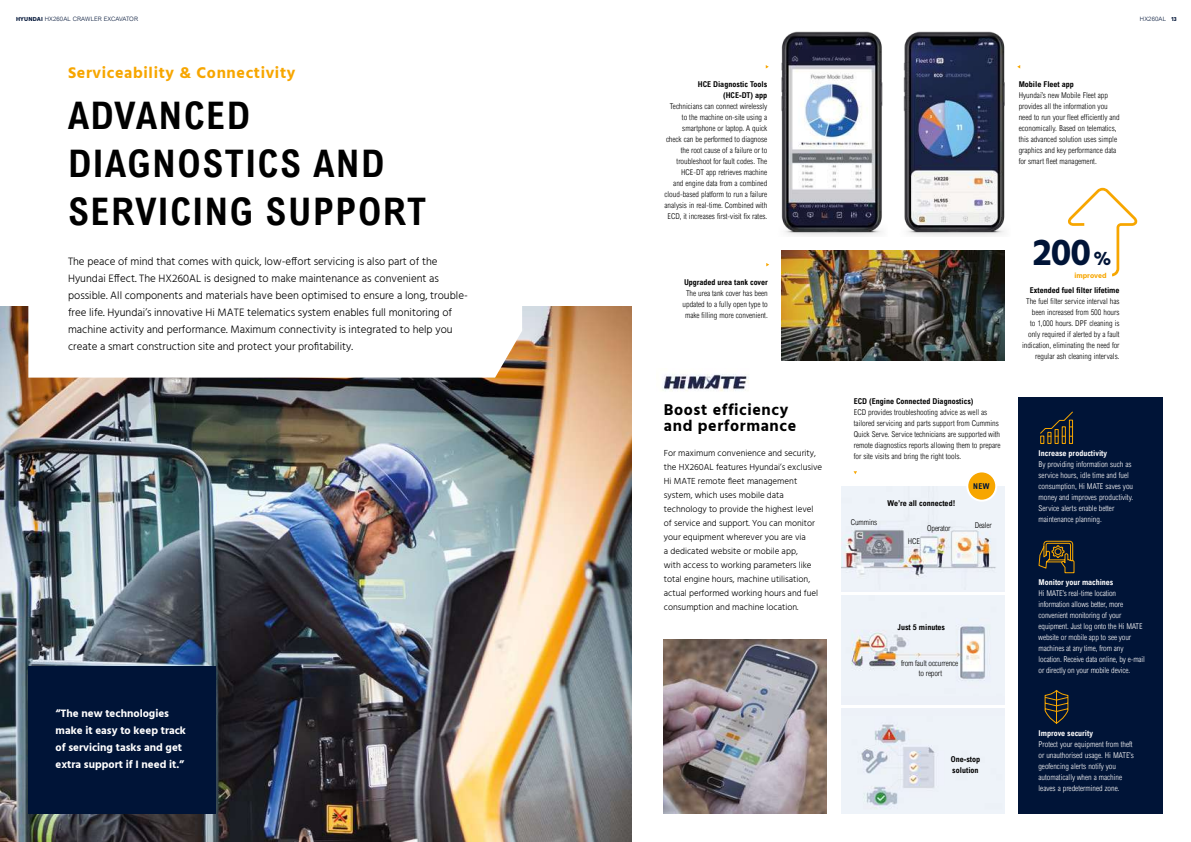
<style>
.page{position:relative;width:1191px;height:842px;background:#fff}
.page>*{position:absolute;margin:0;border:0;box-sizing:border-box;transform-origin:0 0}
.t1{font:700 condensed 38px/48px "Arial";letter-spacing:.04em;color:#000}
.t2{font:700 37.8px "Hind";color:#001437}
.t3{font:700 16px/16px "Hind";letter-spacing:.04em;color:#000}
.t4{font:700 16px "Hind";letter-spacing:.04em;color:#f7a600}
.t5{font:300 11px/17px "Hind";color:#000}
.t6{font:700 11px/17px "Hind";color:#fff}
.t7{font:300 9px/14px "Hind";color:#000}
.t8{font:300 condensed 8px/11px "Arial";color:#000}
.t9{font:300 condensed 8px/11px "Arial";color:#fff}
.t10{font:700 condensed 8px/11px "Arial";color:#000}
.t11{font:700 condensed 8px "Arial";color:#fff}
.t12{font:700 condensed 8px "Arial";color:#001437}
.t13{font:700 7.4px "Hind";color:#f7a600}
.t14{font:300 6px "Arial";letter-spacing:.02em;color:#001437}
.s1{font-family:"Hind";font-weight:700}
.s2{font-size:18.4px}
</style>
<div class="page">
<div style="left:1018px;top:398px;width:144px;height:416px;background:#001437"></div>
<svg style="left:1040px;top:411px;width:34px;height:33px"></svg>
<svg style="left:1044px;top:690px;width:25px;height:34px"></svg>
<svg style="left:1038px;top:540px;width:37px;height:34px"></svg>
<svg style="left:1068px;top:188px;width:69px;height:88px"></svg>
<img style="left:903px;top:31px;width:102px;height:205px">
<img style="left:781px;top:31px;width:102px;height:205px">
<img style="left:663px;top:639px;width:164px;height:175px">
<img style="left:0;top:306px;width:631px;height:536px">
<img style="left:662px;top:374px;width:87px;height:17px">
<div style="left:841px;top:706px;width:163px;height:108px;background:#edf1f8"></div>
<img style="left:861px;top:724px;width:74px;height:85px">
<div style="left:841px;top:590px;width:163px;height:116px;background:#edf1f8"></div>
<img style="left:851px;top:626px;width:134px;height:55px">
<div style="left:841px;top:487px;width:163px;height:107px;background:#edf1f8"></div>
<img style="left:841px;top:490px;width:156px;height:87px">
<hr style="left:840px;top:592px;width:165px;height:3px;background:#fff">
<hr style="left:836px;top:705px;width:170px;height:3px;background:#fff">
<svg style="left:28px;top:306px;width:494px;height:72px"></svg>
<div style="left:28px;top:666px;width:188px;height:148px;background:#001437"></div>
<img style="left:782px;top:250px;width:222px;height:110px">
<div style="left:967px;top:471px;width:29px;height:30px;background:#f7a600;border-radius:50%"></div>
<div style="left:966px;top:470px;width:31px;height:32px;border:2px solid #fff;border-radius:50%"></div>
<p class="t14" style="left:16px;top:15px;width:123px"><span class="s1">HYUNDAI</span> HX260AL CRAWLER EXCAVATOR</p>
<p class="t14" style="left:1140px;top:15px;width:38px">HX260AL <span class="s1">13</span></p>
<h3 class="t4" style="left:68px;top:63px;width:229px">Serviceability &amp; Connectivity</h3>
<h1 class="t1" style="left:68px;top:91px;width:360px">ADVANCED<br>DIAGNOSTICS AND<br>SERVICING SUPPORT</h1>
<p class="t5" style="left:68px;top:253px;width:401px">The peace of mind that comes with quick, low-effort servicing is also part of the Hyundai Effect. The HX260AL is designed to make maintenance as convenient as possible. All components and materials have been optimised to ensure a long, trouble&shy;free life. Hyundai’s innovative Hi MATE telematics system enables full monitoring of machine activity and performance. Maximum connectivity is integrated to help you create a smart construction site and protect your profitability.</p>
<h3 class="t6" style="left:56px;top:705px;width:132px">“The new technologies make it easy to keep track of servicing tasks and get extra support if I need it.”</h3>
<p class="t10" style="left:698px;top:78px;width:71px;text-align:right">HCE Diagnostic Tools (HCE-DT) app</p>
<p class="t8" style="left:664px;top:101px;width:104px;text-align:right">Technicians can connect wirelessly to the machine on-site using a smartphone or laptop. A quick<br>check can be performed to diagnose the root cause of a failure or to troubleshoot for fault codes. The HCE-DT app retrieves machine<br>and engine data from a combined cloud-based platform to run a failure analysis in real-time. Combined with ECD, it increases first-visit fix rates.</p>
<p class="t10" style="left:684px;top:276px;width:85px">Upgraded urea tank cover</p>
<p class="t8" style="left:682px;top:287px;width:87px;text-align:center">The urea tank cover has been updated to a fully open type to make filling more convenient.</p>
<h3 class="t3" style="left:664px;top:401px;width:134px">Boost efficiency and performance</h3>
<p class="t7" style="left:664px;top:446px;width:160px">For maximum convenience and security, the HX260AL features Hyundai’s exclusive Hi MATE remote fleet management system, which uses mobile data technology to provide the highest level of service and support. You can monitor your equipment wherever you are via<br>a dedicated website or mobile app,<br>with access to working parameters like total engine hours, machine utilisation, actual performed working hours and fuel consumption and machine location.</p>
<p class="t10" style="left:1018px;top:78px;width:57px">Mobile Fleet app</p>
<p class="t8" style="left:1018px;top:90px;width:102px">Hyundai’s new Mobile Fleet app provides all the information you need to run your fleet efficiently and economically. Based on telematics, this advanced solution uses simple graphics and key performance data for smart fleet management.</p>
<p class="t10" style="left:854px;top:395px;width:121px">ECD (Engine Connected Diagnostics)</p>
<p class="t8" style="left:854px;top:406px;width:148px">ECD provides troubleshooting advice as well as tailored servicing and parts support from Cummins Quick Serve. Service technicians are supported with remote diagnostics reports allowing them to prepare for site visits and bring the right tools.</p>
<p class="t8" style="left:851px;top:517px;width:28px">Cummins</p>
<p class="t10" style="left:887px;top:497px;width:69px">We’re all connected!</p>
<p class="t12" style="left:973px;top:482px;width:18px">NEW</p>
<p class="t8" style="left:927px;top:522px;width:25px">Operator</p>
<p class="t8" style="left:974px;top:519px;width:19px">Dealer</p>
<p class="t8" style="left:908px;top:536px;width:14px">HCE</p>
<p class="t10" style="left:897px;top:622px;width:49px">Just 5 minutes</p>
<p class="t8" style="left:901px;top:658px;width:59px;line-height:10px;text-align:center">from fault occurrence to report</p>
<p class="t10" style="left:950px;top:754px;width:31px">One-stop solution</p>
<h2 class="t2" style="left:1033px;top:229px;width:80px">200 <span class="s2">%</span></h2>
<p class="t13" style="left:1074px;top:271px;width:34px">improved</p>
<p class="t10" style="left:1030px;top:285px;width:91px">Extended fuel filter lifetime</p>
<p class="t8" style="left:1022px;top:296px;width:99px;text-align:right">The fuel filter service interval has been increased from 500 hours<br>to 1,000 hours. DPF cleaning is only required if alerted by a fault indication, eliminating the need for regular ash cleaning intervals.</p>
<p class="t11" style="left:1038px;top:449px;width:70px">Increase productivity</p>
<p class="t9" style="left:1038px;top:459px;width:96px">By providing information such as service hours, idle time and fuel consumption, Hi MATE saves you money and improves productivity.<br>Service alerts enable better maintenance planning.</p>
<p class="t11" style="left:1038px;top:578px;width:77px">Monitor your machines</p>
<p class="t9" style="left:1038px;top:588px;width:108px">Hi MATE’s real-time location information allows better, more convenient monitoring of your equipment. Just log onto the Hi MATE website or mobile app to see your machines at any time, from any location. Receive data online, by e-mail or directly on your mobile device.</p>
<p class="t11" style="left:1038px;top:729px;width:56px">Improve security</p>
<p class="t9" style="left:1038px;top:739px;width:97px">Protect your equipment from theft or unauthorised usage. Hi MATE’s geofencing alerts notify you automatically when a machine leaves a predetermined zone.</p>
</div>
